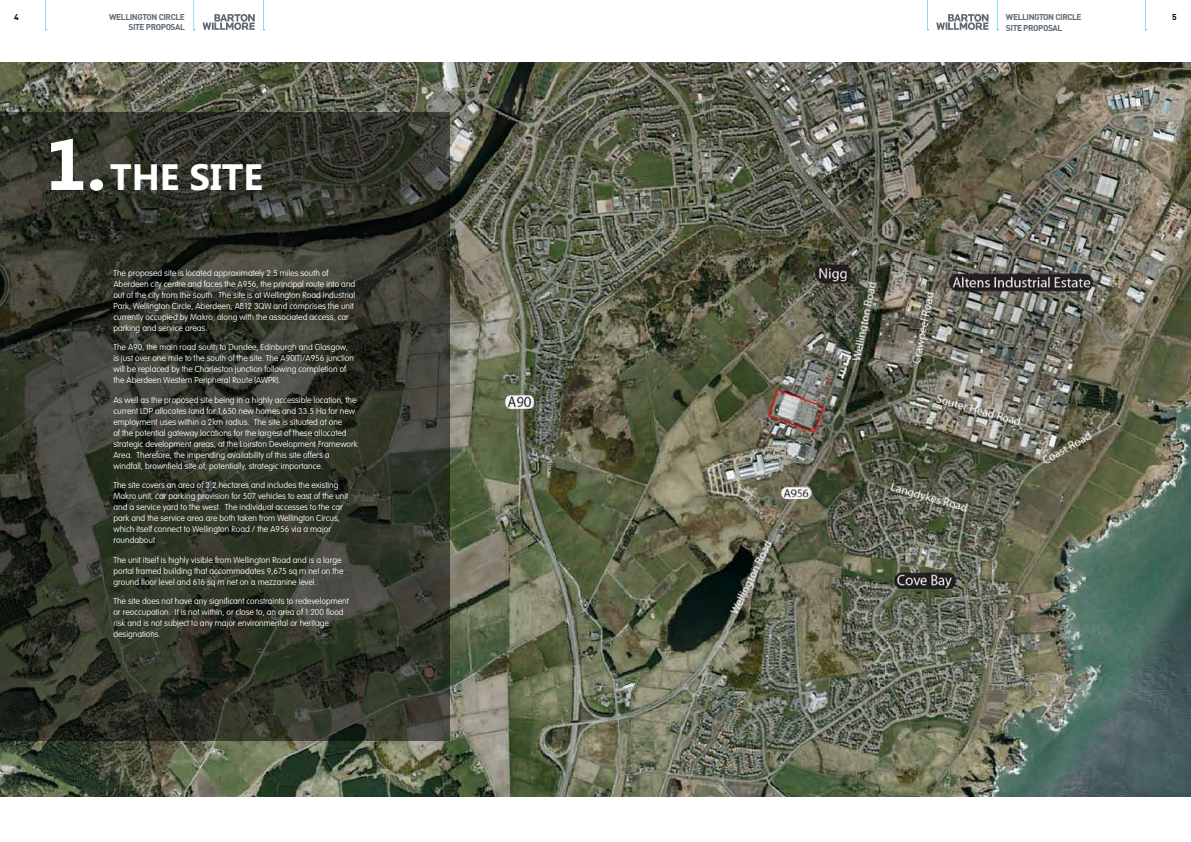
<style>
.page{position:relative;width:1191px;height:842px;background:#fff}
.page>*{position:absolute;margin:0;border:0;box-sizing:border-box;transform-origin:0 0}
.t1{font:700 36.8px "Microsoft Phags Pa";color:#fff}
.t2{font:100 8.5px/11px "VAG Rounded Std";color:#fff}
.t3{font:700 8.4px/10.1px "DIN";letter-spacing:-.05em;color:#606a74;text-align:right}
.t4{font:700 8.4px "DIN";color:#000}
.s1{font-size:72px}
</style>
<div class="page">
<svg style="left:45px;top:0;width:2px;height:31px"></svg>
<svg style="left:1145px;top:0;width:1px;height:31px"></svg>
<svg style="left:193px;top:0;width:2px;height:31px"></svg>
<svg style="left:997px;top:0;width:1px;height:31px"></svg>
<svg style="left:263px;top:0;width:1px;height:31px"></svg>
<svg style="left:927px;top:0;width:1px;height:31px"></svg>
<svg style="left:202px;top:14px;width:53px;height:16px"></svg>
<svg style="left:936px;top:14px;width:52px;height:16px"></svg>
<img style="left:0;top:62px;width:1191px;height:735px">
<svg style="left:0;top:112px;width:449px;height:629px;background:#32352a"></svg>
<p class="t3" style="left:109px;top:11px;width:77px">WELLINGTON CIRCLE<br>SITE PRO POSAL</p>
<p class="t3" style="left:1006px;top:12px;width:77px;text-align:left">WELLINGTON CIRCLE<br>SITE PRO POSAL</p>
<p class="t4" style="left:14px;top:11px;width:6px">4</p>
<p class="t4" style="left:1172px;top:11px;width:6px">5</p>
<h1 class="t1" style="left:45px;top:151px;width:219px"><span class="s1">1.</span>THE SITE</h1>
<p class="t2" style="left:113px;top:268px;width:243px">The proposed site is located approximately 2.5 miles south of Aberdeen city centre and faces the A956, the principal route into and out of the city from the south. The site is at Wellington Road Industrial Park, Wellington Circle, Aberdeen, AB12 3QW and comprises the unit currently occupied by Makro, along with the associated access, car parking and service areas.</p>
<p class="t2" style="left:113px;top:342px;width:242px">The A90, the main road south to Dundee, Edinburgh and Glasgow, is just over one mile to the south of the site. The A90(T)/A956 junction will be replaced by the Charleston junction following completion of the Aberdeen Western Peripheral Route (AWPR).</p>
<p class="t2" style="left:113px;top:395px;width:246px">As well as the proposed site being in a highly accessible location, the current LDP allocates land for 1,650 new homes and 33.5 Ha for new employment uses within a 2km radius. The site is situated at one<br>of the potential gateway locations for the largest of these allocated strategic development areas, at the Loirston Development Framework Area. Therefore, the impending availability of this site offers a windfall, brownfield site of, potentially, strategic importance.</p>
<p class="t2" style="left:113px;top:480px;width:236px">The site covers an area of 3.2 hectares and includes the existing Makro unit, car parking provision for 507 vehicles to east of the unit and a service yard to the west. The individual accesses to the car park and the service area are both taken from Wellington Circus, which itself connect to Wellington Road / the A956 via a major roundabout.</p>
<p class="t2" style="left:113px;top:555px;width:232px">The unit itself is highly visible from Wellington Road and is a large portal framed building that accommodates 9,675 sq m net on the ground floor level and 616 sq m net on a mezzanine level.</p>
<p class="t2" style="left:113px;top:596px;width:237px">The site does not have any significant constraints to redevelopment or reoccupation. It is not within, or close to, an area of 1:200 flood risk and is not subject to any major environmental or heritage designations.</p>
</div>
